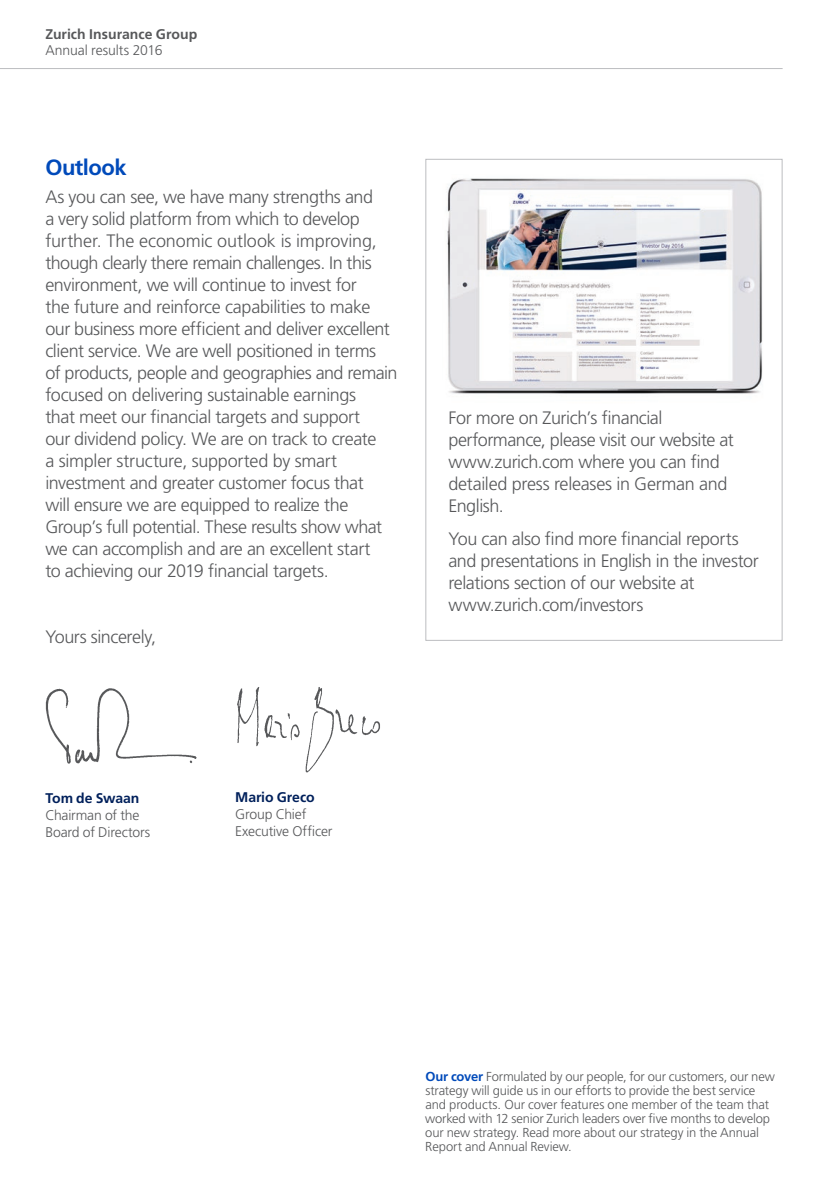
<style>
.page{position:relative;width:828px;height:1191px;background:#fff}
.page>*{position:absolute;margin:0;border:0;box-sizing:border-box;transform-origin:0 0}
.t1{font:700 22px "Frutiger LT Std";letter-spacing:-.025em;color:#004aba}
.t2{font:300 18px/22px "Frutiger LT Std";letter-spacing:-.025em;color:#57585a}
.t3{font:300 14px/17px "Frutiger LT Std";letter-spacing:-.015em;color:#57585a}
.t4{font:700 14px "Frutiger LT Std";letter-spacing:-.01em;color:#00205b}
.t5{font:700 14px "Frutiger LT Std";color:#57585a}
.t6{font:300 13px/14px "Frutiger LT Std";letter-spacing:-.01em;color:#57585a}
.s1{font-weight:700;color:#004aba}
</style>
<div class="page">
<hr style="left:0;top:68px;width:782px;height:1px;background:#bcbdc0">
<img style="left:447px;top:178px;width:316px;height:216px">
<img style="left:45px;top:688px;width:152px;height:76px">
<img style="left:237px;top:687px;width:143px;height:86px">
<p class="t5" style="left:45px;top:26px;width:153px">Zurich Insurance Group</p>
<p class="t3" style="left:45px;top:42px;width:119px">Annual results 2016</p>
<p class="t1" style="left:45px;top:155px;width:83px">Outlook</p>
<p class="t2" style="left:45px;top:186px;width:354px">As you can see, we have many strengths and<br>a very solid platform from which to develop further. The economic outlook is improving, though clearly there remain challenges. In this environment, we will continue to invest for<br>the future and reinforce capabilities to make our business more efficient and deliver excellent client service. We are well positioned in terms<br>of products, people and geographies and remain focused on delivering sustainable earnings<br>that meet our financial targets and support<br>our dividend policy. We are on track to create<br>a simpler structure, supported by smart investment and greater customer focus that<br>will ensure we are equipped to realize the Group’s full potential. These results show what we can accomplish and are an excellent start<br>to achieving our 2019 financial targets.</p>
<p class="t2" style="left:45px;top:626px;width:112px">Yours sincerely,</p>
<p class="t2" style="left:448px;top:407px;width:287px">For more on Zurich’s financial performance, please visit our website at www.zurich.com where you can find detailed press releases in German and<br>English.</p>
<p class="t2" style="left:448px;top:528px;width:312px">You can also find more financial reports and presentations in English in the investor relations section of our website at www.zurich.com/investors</p>
<p class="t4" style="left:45px;top:789px;width:95px">Tom de Swaan</p>
<p class="t3" style="left:45px;top:806px;width:106px">Chairman of the<br>Board of Directors</p>
<p class="t4" style="left:235px;top:789px;width:81px">Mario Greco</p>
<p class="t3" style="left:235px;top:806px;width:99px">Group Chief<br>Executive Officer</p>
<p class="t6" style="left:425px;top:1070px;width:351px"><span class="s1">Our cover</span> Formulated by our people, for our customers, our new strategy will guide us in our efforts to provide the best service and products. Our cover features one member of the team that worked with 12 senior Zurich leaders over five months to develop our new strategy. Read more about our strategy in the Annual Report and Annual Review.</p>
</div>
